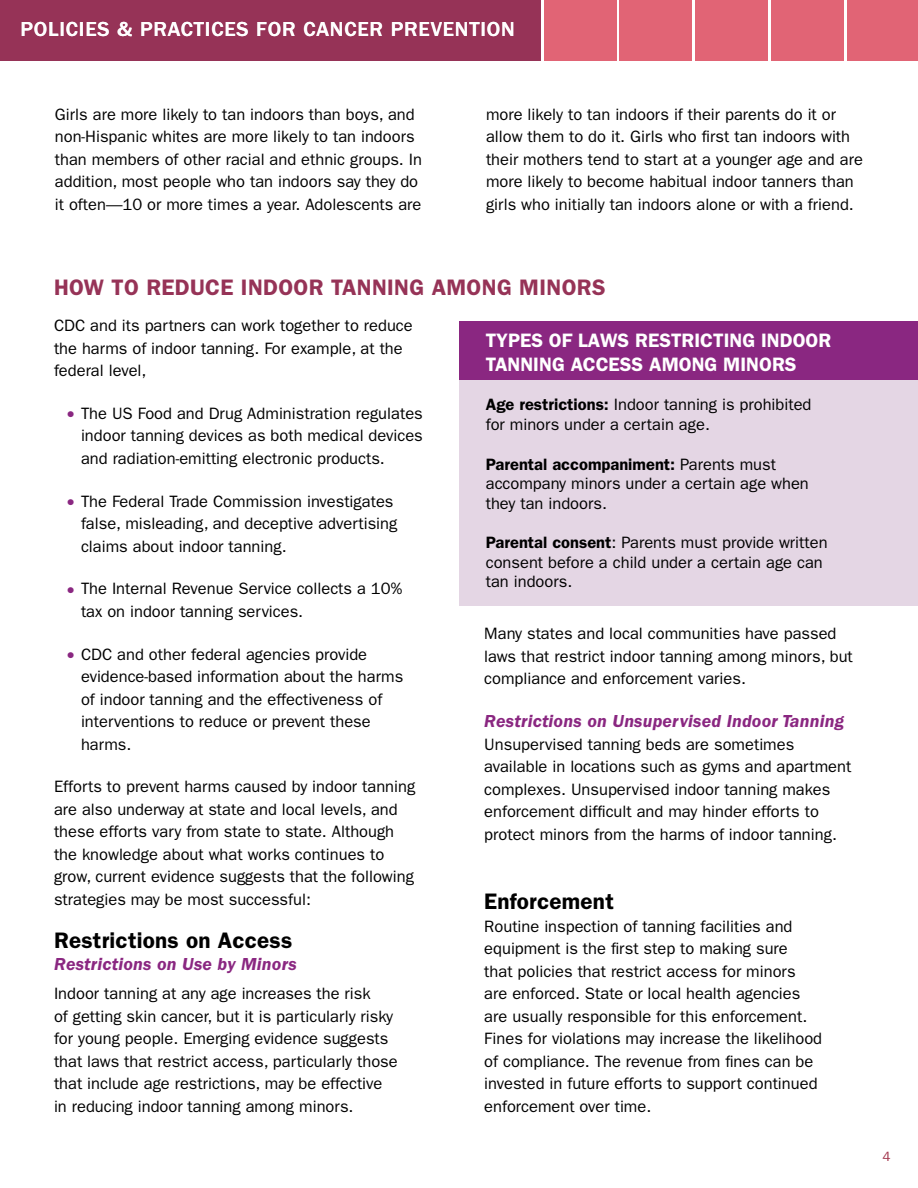
<style>
.page{position:relative;width:918px;height:1188px;background:#fff}
.page>*{position:absolute;margin:0;border:0;box-sizing:border-box;transform-origin:0 0}
.t1{font:600 22.5px "ITC Franklin Gothic Std";letter-spacing:.015em;color:#963357}
.t2{font:600 22.5px "ITC Franklin Gothic Std";letter-spacing:.01em;color:#000}
.t3{font:500 21px "ITC Franklin Gothic Std";letter-spacing:.04em;color:#fff}
.call_out_box_H{font:600 19.5px/24px "ITC Franklin Gothic Std";color:#fff}
.t4{font:italic 600 18px "ITC Franklin Gothic Std";letter-spacing:.01em;color:#8a2781}
.Box_P_2{font:16.5px/22.5px "ITC Franklin Gothic Std";color:#000}
.t5{font:13.5px "ITC Franklin Gothic Std";color:#a3374e}
.s1{color:#8a2781}
.s2{font-weight:600}
</style>
<div class="page">
<div style="left:459px;top:379px;width:459px;height:227px;background:#e4d6e4"></div>
<div style="left:544px;top:0;width:72px;height:61px;background:#e16475"></div>
<div style="left:620px;top:0;width:72px;height:61px;background:#e16475"></div>
<div style="left:696px;top:0;width:72px;height:61px;background:#e16475"></div>
<div style="left:771px;top:0;width:73px;height:61px;background:#e16475"></div>
<div style="left:847px;top:0;width:71px;height:61px;background:#e16475"></div>
<div style="left:0;top:0;width:540px;height:61px;background:#963357"></div>
<div style="left:459px;top:321px;width:459px;height:58px;background:#8a2781"></div>
<p class="t3" style="left:20px;top:17px;width:496px">POLICIES &amp; PRACTICES FOR CANCER PREVENTION</p>
<p class="Box_P_2" style="left:55px;top:103px;width:369px">Girls are more likely to tan indoors than boys, and non-Hispanic whites are more likely to tan indoors than members of other racial and ethnic groups. In addition, most people who tan indoors say they do it often—10 or more times a year. Adolescents are</p>
<p class="Box_P_2" style="left:486px;top:103px;width:378px">more likely to tan indoors if their parents do it or allow them to do it. Girls who first tan indoors with their mothers tend to start at a younger age and are more likely to become habitual indoor tanners than girls who initially tan indoors alone or with a friend.</p>
<h2 class="t1" style="left:54px;top:274px;width:553px">HOW TO REDUCE INDOOR TANNING AMONG MINORS</h2>
<p class="Box_P_2" style="left:54px;top:314px;width:360px">CDC and its partners can work together to reduce the harms of indoor tanning. For example, at the federal level,</p>
<p class="Box_P_2" style="left:81px;top:402px;width:343px;text-align:justify;text-indent:-14px"><span class="s1">●</span> The US Food and Drug Administration regulates indoor tanning devices as both medical devices and radiation-emitting electronic products.</p>
<p class="Box_P_2" style="left:81px;top:490px;width:318px;text-indent:-14px"><span class="s1">●</span> The Federal Trade Commission investigates false, misleading, and deceptive advertising claims about indoor tanning.</p>
<p class="Box_P_2" style="left:81px;top:578px;width:323px;text-indent:-14px"><span class="s1">●</span> The Internal Revenue Service collects a 10% tax on indoor tanning services.</p>
<p class="Box_P_2" style="left:81px;top:643px;width:324px;text-indent:-14px"><span class="s1">●</span> CDC and other federal agencies provide evidence-based information about the harms of indoor tanning and the effectiveness of interventions to reduce or prevent these harms.</p>
<p class="Box_P_2" style="left:54px;top:776px;width:363px">Efforts to prevent harms caused by indoor tanning are also underway at state and local levels, and these efforts vary from state to state. Although the knowledge about what works continues to grow, current evidence suggests that the following strategies may be most successful:</p>
<h3 class="t2" style="left:54px;top:927px;width:240px">Restrictions on Access</h3>
<h4 class="t4" style="left:54px;top:954px;width:245px">Restrictions on Use by Minors</h4>
<p class="Box_P_2" style="left:54px;top:983px;width:345px">Indoor tanning at any age increases the risk<br>of getting skin cancer, but it is particularly risky for young people. Emerging evidence suggests that laws that restrict access, particularly those that include age restrictions, may be effective in reducing indoor tanning among minors.</p>
<h2 class="call_out_box_H" style="left:486px;top:328px;width:347px">TYPES OF LAWS RESTRICTING INDOOR<br>TANNING ACCESS AMONG MINORS</h2>
<p class="Box_P_2" style="left:486px;top:395px;width:327px;line-height:19.5px"><span class="s2">Age restrictions:</span> Indoor tanning is prohibited for minors under a certain age.</p>
<p class="Box_P_2" style="left:486px;top:454px;width:325px;line-height:19.5px"><span class="s2">Parental accompaniment:</span> Parents must accompany minors under a certain age when they tan indoors.</p>
<p class="Box_P_2" style="left:486px;top:533px;width:343px;line-height:19.5px"><span class="s2">Parental consent</span>: Parents must provide written consent before a child under a certain age can tan indoors.</p>
<p class="Box_P_2" style="left:484px;top:623px;width:370px">Many states and local communities have passed laws that restrict indoor tanning among minors, but compliance and enforcement varies.</p>
<h4 class="t4" style="left:484px;top:711px;width:361px">Restrictions on Unsupervised Indoor Tanning</h4>
<p class="Box_P_2" style="left:484px;top:733px;width:369px">Unsupervised tanning beds are sometimes available in locations such as gyms and apartment complexes. Unsupervised indoor tanning makes enforcement difficult and may hinder efforts to protect minors from the harms of indoor tanning.</p>
<h3 class="t2" style="left:484px;top:888px;width:131px">Enforcement</h3>
<p class="Box_P_2" style="left:484px;top:915px;width:339px">Routine inspection of tanning facilities and equipment is the first step to making sure<br>that policies that restrict access for minors are enforced. State or local health agencies are usually responsible for this enforcement.<br>Fines for violations may increase the likelihood of compliance. The revenue from fines can be invested in future efforts to support continued enforcement over time.</p>
<p class="t5" style="left:883px;top:1148px;width:10px">4</p>
</div>
